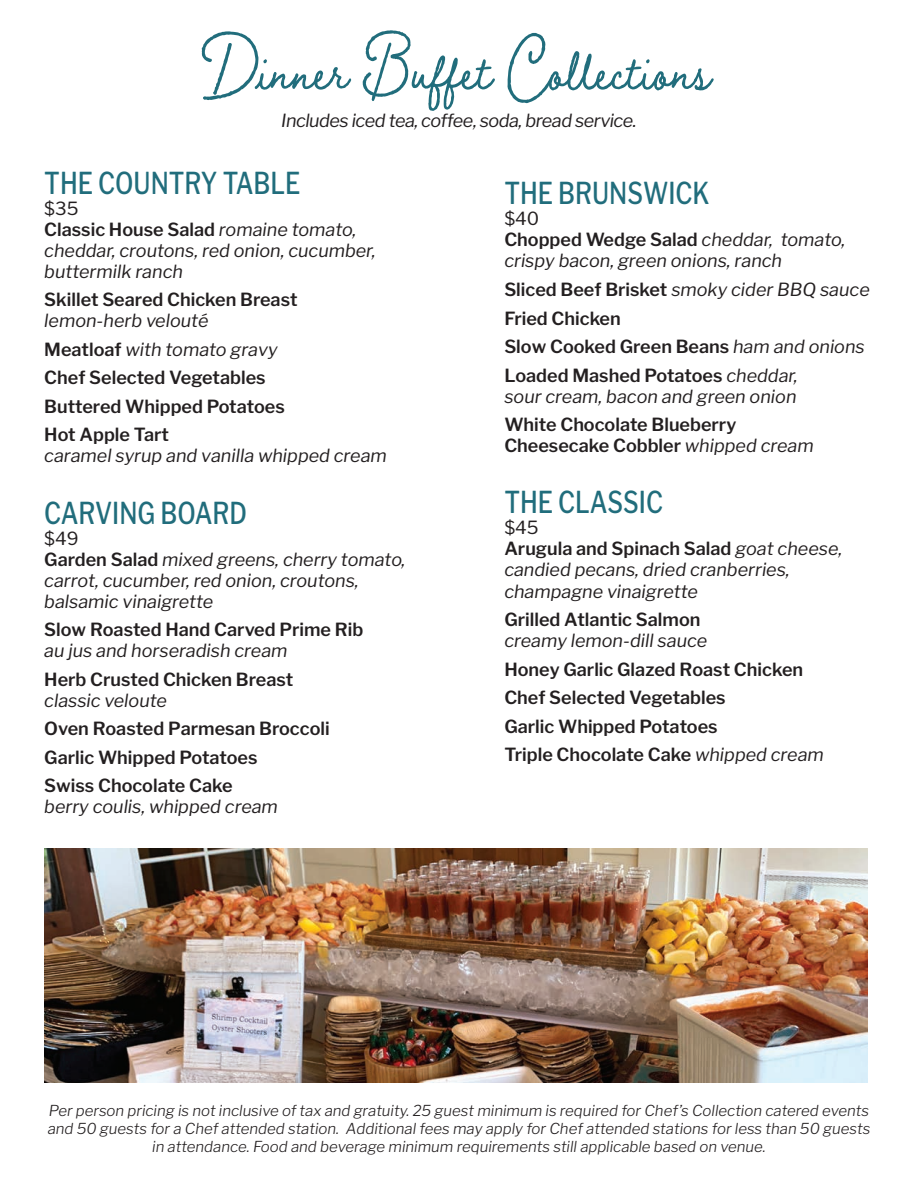
<style>
.page{position:relative;width:918px;height:1188px;background:#fff}
.page>*{position:absolute;margin:0;border:0;box-sizing:border-box;transform-origin:0 0}
.t1{font:700 82.5px "Braisetto";color:#216d7c;scale:.8 1}
.t2{font:500 30px "Libre Franklin";color:#216d7c;scale:.8 1}
.t3{font:600 18px/28.5px "Libre Franklin";color:#231f20}
.t4{font:italic 18px/21px "Libre Franklin";color:#231f20}
.t5{font:italic 18px "Libre Franklin";letter-spacing:-.025em;color:#231f20}
.t6{font:italic 300 15px/18px "Libre Franklin";color:#231f20;text-align:center}
.s1{font-style:normal}
.s2{font-weight:600;font-style:normal}
.s3{font-weight:400;font-style:italic}
</style>
<div class="page">
<img style="left:44px;top:849px;width:823px;height:233px">
<h1 class="t1" style="left:207px;top:17px;width:631px">Dinner Buffet Collections</h1>
<p class="t5" style="left:281px;top:110px;width:357px">Includes iced tea, coffee, soda, bread service.</p>
<h2 class="t2" style="left:44px;top:165px;width:322px">THE COUNTRY TABLE</h2>
<p class="t4" style="left:44px;top:198px;width:333px"><span class="s1">$35<br></span><span class="s2">Classic House Salad</span> romaine tomato, cheddar, croutons, red onion, cucumber, buttermilk ranch</p>
<p class="t3" style="left:44px;top:285px;width:255px">Skillet Seared Chicken Breast</p>
<p class="t3" style="left:44px;top:306px;width:242px"><span class="s3">lemon-herb velouté<br></span>Meatloaf <span class="s3">with tomato gravy<br></span>Chef Selected Vegetables<br>Buttered Whipped Potatoes<br>Hot Apple Tart</p>
<p class="t4" style="left:44px;top:445px;width:344px">caramel syrup and vanilla whipped cream</p>
<h2 class="t2" style="left:44px;top:495px;width:255px">CARVING BOARD</h2>
<p class="t4" style="left:44px;top:528px;width:363px"><span class="s1">$49<br></span><span class="s2">Garden Salad</span> mixed greens, cherry tomato, carrot, cucumber, red onion, croutons, balsamic vinaigrette</p>
<p class="t3" style="left:44px;top:615px;width:320px">Slow Roasted Hand Carved Prime Rib</p>
<p class="t4" style="left:44px;top:640px;width:245px">au jus and horseradish cream</p>
<p class="t3" style="left:44px;top:665px;width:251px">Herb Crusted Chicken Breast</p>
<p class="t4" style="left:44px;top:690px;width:124px">classic veloute</p>
<p class="t3" style="left:44px;top:714px;width:287px">Oven Roasted Parmesan Broccoli<br>Garlic Whipped Potatoes<br>Swiss Chocolate Cake</p>
<p class="t4" style="left:44px;top:796px;width:235px">berry coulis, whipped cream</p>
<h2 class="t2" style="left:504px;top:176px;width:258px">THE BRUNSWICK</h2>
<p class="t4" style="left:504px;top:208px;width:342px"><span class="s1">$40<br></span><span class="s2">Chopped Wedge Salad</span> cheddar, tomato, crispy bacon, green onions, ranch</p>
<p class="t3" style="left:504px;top:275px;width:367px">Sliced Beef Brisket <span class="s3">smoky cider BBQ sauce<br></span>Fried Chicken<br>Slow Cooked Green Beans <span class="s3">ham and onions<br></span>Loaded Mashed Potatoes <span class="s3">cheddar,</span></p>
<p class="t4" style="left:504px;top:386px;width:294px">sour cream, bacon and green onion</p>
<p class="t3" style="left:504px;top:414px;width:311px;line-height:21px">White Chocolate Blueberry<br>Cheesecake Cobbler <span class="s3">whipped cream</span></p>
<h2 class="t2" style="left:504px;top:485px;width:200px">THE CLASSIC</h2>
<p class="t4" style="left:504px;top:517px;width:339px"><span class="s1">$45<br></span><span class="s2">Arugula and Spinach Salad</span> goat cheese, candied pecans, dried cranberries, champagne vinaigrette</p>
<p class="t3" style="left:504px;top:605px;width:198px">Grilled Atlantic Salmon</p>
<p class="t4" style="left:504px;top:630px;width:204px">creamy lemon-dill sauce</p>
<p class="t3" style="left:504px;top:655px;width:321px">Honey Garlic Glazed Roast Chicken<br>Chef Selected Vegetables<br>Garlic Whipped Potatoes<br>Triple Chocolate Cake <span class="s3">whipped cream</span></p>
<p class="t6" style="left:48px;top:1102px;width:824px">Per person pricing is not inclusive of tax and gratuity. 25 guest minimum is required for Chef’s Collection catered events and 50 guests for a Chef attended station. Additional fees may apply for Chef attended stations for less than 50 guests in attendance. Food and beverage minimum requirements still applicable based on venue.</p>
</div>
